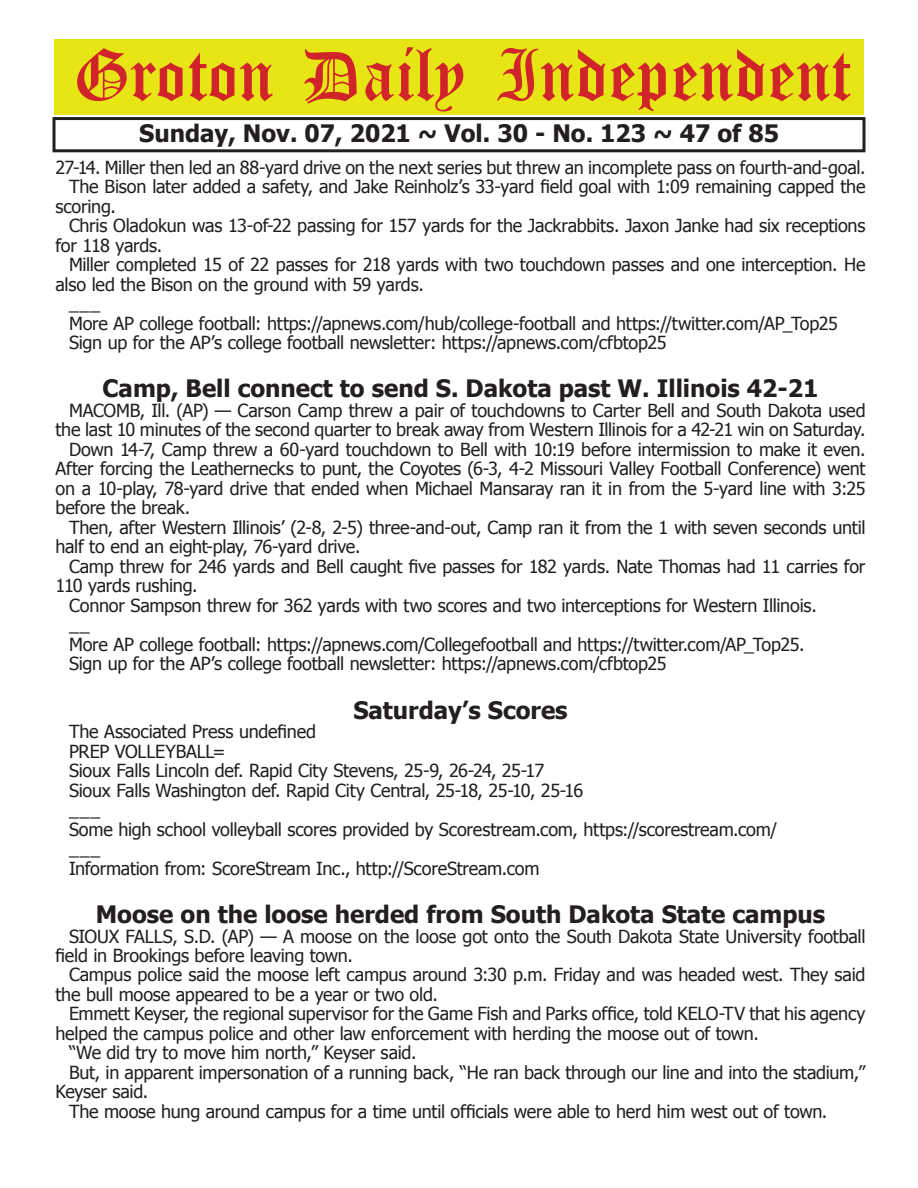
<style>
.page{position:relative;width:918px;height:1188px;background:#fff}
.page>*{position:absolute;margin:0;border:0;box-sizing:border-box;transform-origin:0 0}
.t1{font:54px "Old English Five";color:#d1232a}
.t2{font:700 24px "Tahoma";color:#231f20}
.t3{font:18px/19.5px "Tahoma";letter-spacing:-.01em;color:#231f20}
</style>
<div class="page">
<div style="left:52px;top:117px;width:814px;height:35px;border:3px solid #231f20"></div>
<div style="left:54px;top:40px;width:810px;height:75px;background:#e7e515"></div>
<h1 class="t1" style="left:73px;top:50px;width:779px">Groton Daily Independent</h1>
<h2 class="t2" style="left:139px;top:116px;width:641px">Sunday, Nov. 07, 2021 ~ Vol. 30 - No. 123 ~ 47 of 85</h2>
<p class="t3" style="left:56px;top:156px;width:811px">27-14. Miller then led an 88-yard drive on the next series but threw an incomplete pass on fourth-and-goal.</p>
<p class="t3" style="left:69px;top:176px;width:798px">The Bison later added a safety, and Jake Reinholz’s 33-yard field goal with 1:09 remaining capped the</p>
<p class="t3" style="left:56px;top:195px;width:62px">scoring.</p>
<p class="t3" style="left:69px;top:215px;width:798px">Chris Oladokun was 13-of-22 passing for 157 yards for the Jackrabbits. Jaxon Janke had six receptions</p>
<p class="t3" style="left:56px;top:234px;width:108px">for 118 yards.</p>
<p class="t3" style="left:69px;top:254px;width:798px">Miller completed 15 of 22 passes for 218 yards with two touchdown passes and one interception. He</p>
<p class="t3" style="left:56px;top:273px;width:370px">also led the Bison on the ground with 59 yards.</p>
<p class="t3" style="left:69px;top:293px;width:33px">___</p>
<p class="t3" style="left:69px;top:312px;width:771px">More AP college football: https://apnews.com/hub/college-football and https://twitter.com/AP_Top25</p>
<p class="t3" style="left:69px;top:332px;width:599px">Sign up for the AP’s college football newsletter: https://apnews.com/cfbtop25</p>
<h2 class="t2" style="left:103px;top:372px;width:717px">Camp, Bell connect to send S. Dakota past W. Illinois 42-21</h2>
<p class="t3" style="left:69px;top:400px;width:798px">MACOMB, Ill. (AP) — Carson Camp threw a pair of touchdowns to Carter Bell and South Dakota used</p>
<p class="t3" style="left:56px;top:419px;width:812px">the last 10 minutes of the second quarter to break away from Western Illinois for a 42-21 win on Saturday.</p>
<p class="t3" style="left:69px;top:439px;width:798px">Down 14-7, Camp threw a 60-yard touchdown to Bell with 10:19 before intermission to make it even.</p>
<p class="t3" style="left:56px;top:458px;width:812px">After forcing the Leathernecks to punt, the Coyotes (6-3, 4-2 Missouri Valley Football Conference) went</p>
<p class="t3" style="left:56px;top:478px;width:812px">on a 10-play, 78-yard drive that ended when Michael Mansaray ran it in from the 5-yard line with 3:25</p>
<p class="t3" style="left:56px;top:497px;width:136px">before the break.</p>
<p class="t3" style="left:69px;top:517px;width:798px">Then, after Western Illinois’ (2-8, 2-5) three-and-out, Camp ran it from the 1 with seven seconds until</p>
<p class="t3" style="left:56px;top:536px;width:307px">half to end an eight-play, 76-yard drive.</p>
<p class="t3" style="left:69px;top:556px;width:798px">Camp threw for 246 yards and Bell caught five passes for 182 yards. Nate Thomas had 11 carries for</p>
<p class="t3" style="left:56px;top:575px;width:144px">110 yards rushing.</p>
<p class="t3" style="left:69px;top:595px;width:749px">Connor Sampson threw for 362 yards with two scores and two interceptions for Western Illinois.</p>
<p class="t3" style="left:69px;top:614px;width:22px">__</p>
<p class="t3" style="left:69px;top:634px;width:737px">More AP college football: https://apnews.com/Collegefootball and https://twitter.com/AP_Top25.</p>
<p class="t3" style="left:69px;top:653px;width:599px">Sign up for the AP’s college football newsletter: https://apnews.com/cfbtop25</p>
<h2 class="t2" style="left:353px;top:693px;width:216px">Saturday’s Scores</h2>
<p class="t3" style="left:69px;top:721px;width:710px">The Associated Press undefined<br>PREP VOLLEYBALL=<br>Sioux Falls Lincoln def. Rapid City Stevens, 25-9, 26-24, 25-17<br>Sioux Falls Washington def. Rapid City Central, 25-18, 25-10, 25-16<br>___<br>Some high school volleyball scores provided by Scorestream.com, https://scorestream.com/ ___<br>Information from: ScoreStream Inc., http://ScoreStream.com</p>
<h2 class="t2" style="left:96px;top:897px;width:731px">Moose on the loose herded from South Dakota State campus</h2>
<p class="t3" style="left:56px;top:925px;width:812px;text-indent:14px">SIOUX FALLS, S.D. (AP) — A moose on the loose got onto the South Dakota State University football field in Brookings before leaving town.</p>
<p class="t3" style="left:56px;top:964px;width:812px;text-indent:14px">Campus police said the moose left campus around 3:30 p.m. Friday and was headed west. They said the bull moose appeared to be a year or two old.</p>
<p class="t3" style="left:69px;top:1003px;width:798px">Emmett Keyser, the regional supervisor for the Game Fish and Parks office, told KELO-TV that his agency</p>
<p class="t3" style="left:56px;top:1023px;width:705px">helped the campus police and other law enforcement with herding the moose out of town.</p>
<p class="t3" style="left:69px;top:1042px;width:349px">“We did try to move him north,” Keyser said.</p>
<p class="t3" style="left:69px;top:1062px;width:798px">But, in apparent impersonation of a running back, “He ran back through our line and into the stadium,”</p>
<p class="t3" style="left:56px;top:1081px;width:94px">Keyser said.</p>
<p class="t3" style="left:69px;top:1101px;width:760px">The moose hung around campus for a time until officials were able to herd him west out of town.</p>
</div>
